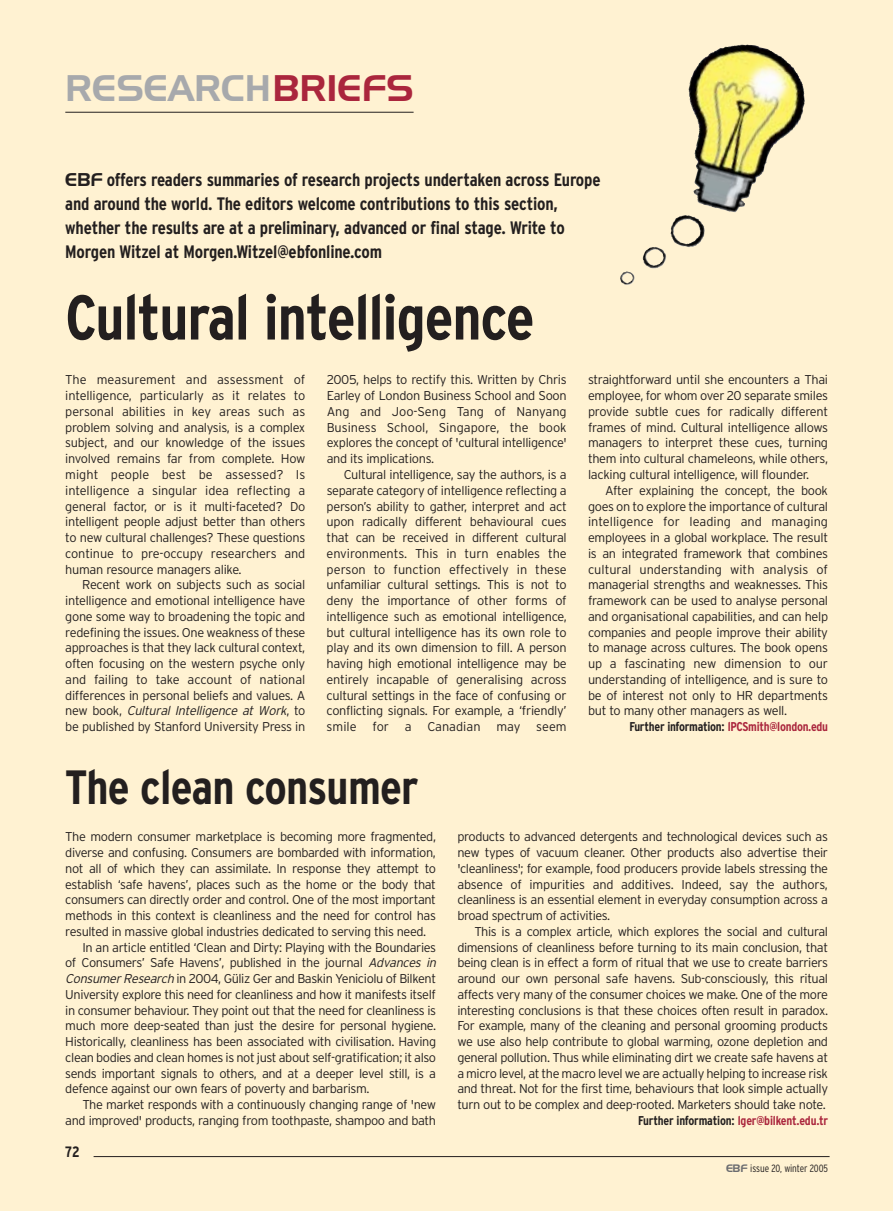
<style>
.page{position:relative;width:893px;height:1211px;background:#fff}
.page>*{position:absolute;margin:0;border:0;box-sizing:border-box;transform-origin:0 0}
.t1{font:700 condensed 63px "Interstate";letter-spacing:-.015em;color:#231f1f}
.t2{font:700 condensed 48px "Interstate";letter-spacing:-.015em;color:#231f1f}
.t3{font:36px "Handel Gothic BT";color:#a7a9ac}
.t4{font:700 condensed 18px/24px "Interstate";letter-spacing:-.01em;color:#231f1f}
.t5{font:700 condensed 15px "Interstate";color:#231f1f}
.t6{font:300 12.75px/15.8px "Interstate";letter-spacing:-.03em;color:#231f1f;text-align:justify}
.t7{font:700 condensed 12.75px "Interstate";letter-spacing:-.02em;color:#231f1f}
.t8{font:300 condensed 10.5px "Interstate";letter-spacing:-.01em;color:#231f1f}
.s1{color:#aa263d}
.s2{font-family:"Handel Gothic BT";font-weight:400;font-stretch:normal}
.s3{font-style:italic}
.s4{font-weight:700;font-stretch:condensed}
.s5{font-weight:700;font-stretch:condensed;color:#aa263d}
.s6{font-family:"Handel Gothic BT";font-weight:400;font-stretch:normal;color:#6c6d70}
</style>
<div class="page">
<div style="left:0;top:0;width:892px;height:1210px;background:#fff2d2"></div>
<hr style="left:94px;top:1156px;width:735px;height:1px;background:#231f1f">
<hr style="left:65px;top:112px;width:348px;height:1px;background:#231f1f">
<img style="left:670px;top:45px;width:135px;height:202px">
<h3 class="t3" style="left:65px;top:75px;width:350px">RESEARCH<span class="s1">BRIEFS</span></h3>
<p class="t4" style="left:65px;top:169px;width:536px"><span class="s2">EBF</span> offers readers summaries of research projects undertaken across Europe and around the world. The editors welcome contributions to this section, whether the results are at a preliminary, advanced or final stage. Write to Morgen Witzel at Morgen.Witzel@ebfonline.com</p>
<h1 class="t1" style="left:65px;top:294px;width:470px">Cultural intelligence</h1>
<p class="t6" style="left:65px;top:373px;width:242px">The measurement and assessment of intelligence, particularly as it relates to personal abilities in key areas such as problem solving and analysis, is a complex subject, and our knowledge of the issues involved remains far from complete. How might people best be assessed? Is intelligence a singular idea reflecting a general factor, or is it multi-faceted? Do intelligent people adjust better than others to new cultural challenges? These questions continue to pre-occupy researchers and human resource managers alike.</p>
<p class="t6" style="left:65px;top:578px;width:241px;text-indent:17px">Recent work on subjects such as social intelligence and emotional intelligence have gone some way to broadening the topic and redefining the issues. One weakness of these approaches is that they lack cultural context, often focusing on the western psyche only and failing to take account of national differences in personal beliefs and values. A n e w b o o k , <span class="s3">Cultural Intelligence at Work</span>, t o be published by Stanford University Press in</p>
<p class="t6" style="left:326px;top:373px;width:241px">2005, helps to rectify this. Written by Chris Earley of London Business School and Soon Ang and Joo-Seng Tang of Nanyang Business School, Singapore, the book explores the concept of 'cultural intelligence' and its implications.</p>
<p class="t6" style="left:326px;top:468px;width:241px;text-indent:17px">Cultural intelligence, say the authors, is a separate category of intelligence reflecting a person’s ability to gather, interpret and act upon radically different behavioural cues that can be received in different cultural environments. This in turn enables the person to function effectively in these unfamiliar cultural settings. This is not to deny the importance of other forms of intelligence such as emotional intelligence, but cultural intelligence has its own role to play and its own dimension to fill. A person having high emotional intelligence may be entirely incapable of generalising across cultural settings in the face of confusing or conflicting signals. For example, a ‘friendly’ smile for a Canadian may seem</p>
<p class="t6" style="left:588px;top:373px;width:241px">straightforward until she encounters a Thai employee, for whom over 20 separate smiles provide subtle cues for radically different frames of mind. Cultural intelligence allows managers to interpret these cues, turning them into cultural chameleons, while others, lacking cultural intelligence, will flounder.</p>
<p class="t6" style="left:588px;top:484px;width:242px;text-indent:17px">After explaining the concept, the book goes on to explore the importance of cultural intelligence for leading and managing employees in a global workplace. The result is an integrated framework that combines cultural understanding with analysis of managerial strengths and weaknesses. This framework can be used to analyse personal and organisational capabilities, and can help companies and people improve their ability to manage across cultures. The book opens up a fascinating new dimension to our understanding of intelligence, and is sure to be of interest not only to HR departments but to many other managers as well.</p>
<p class="t7" style="left:629px;top:722px;width:200px">Further information: <span class="s1">lPCSmith@london.edu</span></p>
<h2 class="t2" style="left:65px;top:769px;width:355px">The clean consumer</h2>
<p class="t6" style="left:65px;top:830px;width:372px">The modern consumer marketplace is becoming more fragmented,</p>
<p class="t6" style="left:65px;top:846px;width:372px">diverse and confusing. Consumers are bombarded with information,</p>
<p class="t6" style="left:65px;top:862px;width:372px">not all of which they can assimilate. In response they attempt to</p>
<p class="t6" style="left:65px;top:877px;width:372px">establish ‘safe havens’, places such as the home or the body that</p>
<p class="t6" style="left:65px;top:893px;width:372px">consumers can directly order and control. One of the most important</p>
<p class="t6" style="left:65px;top:909px;width:372px">methods in this context is cleanliness and the need for control has</p>
<p class="t6" style="left:65px;top:925px;width:362px">resulted in massive global industries dedicated to serving this need.</p>
<p class="t6" style="left:82px;top:940px;width:355px">In an article entitled ‘Clean and Dirty: Playing with the Boundaries</p>
<p class="t6" style="left:65px;top:956px;width:375px">of Consumers’ Safe Havens’, published in the journal <span class="s3">Advances in</span></p>
<p class="t6" style="left:65px;top:972px;width:372px"><span class="s3">ConsumerResearch</span>in 2004, Güliz Ger and Baskin Yeniciolu of Bilkent</p>
<p class="t6" style="left:65px;top:988px;width:372px">University explore this need for cleanliness and how it manifests itself</p>
<p class="t6" style="left:65px;top:1003px;width:372px">in consumer behaviour. They point out that the need for cleanliness is</p>
<p class="t6" style="left:65px;top:1019px;width:372px">much more deep-seated than just the desire for personal hygiene.</p>
<p class="t6" style="left:65px;top:1035px;width:372px">Historically, cleanliness has been associated with civilisation. Having</p>
<p class="t6" style="left:65px;top:1051px;width:372px">clean bodies and clean homes is not just about self-gratification; it also</p>
<p class="t6" style="left:65px;top:1066px;width:372px">sends important signals to others, and at a deeper level still, is a</p>
<p class="t6" style="left:65px;top:1082px;width:306px">defence against our own fears of poverty and barbarism.</p>
<p class="t6" style="left:82px;top:1098px;width:355px">The market responds with a continuously changing range of 'new</p>
<p class="t6" style="left:65px;top:1114px;width:372px">and improved' products, ranging from toothpaste, shampoo and bath</p>
<p class="t5" style="left:65px;top:1145px;width:16px">72</p>
<p class="t6" style="left:457px;top:830px;width:372px">products to advanced detergents and technological devices such as new types of vacuum cleaner. Other products also advertise their 'cleanliness'; for example, food producers provide labels stressing the absence of impurities and additives. Indeed, say the authors, cleanliness is an essential element in everyday consumption across a broad spectrum of activities.</p>
<p class="t6" style="left:457px;top:925px;width:372px;text-align:right">This is a complex article, which explores the social and cultural dimensions of cleanliness before turning to its main conclusion, that being clean is in effect a form of ritual that we use to create barriers around our own personal safe havens. Sub-consciously, this ritual affects very many of the consumer choices we make. One of the more interesting conclusions is that these choices often result in paradox.<br>For example, many of the cleaning and personal grooming products we use also help contribute to global warming, ozone depletion and general pollution. Thus while eliminating dirt we create safe havens at a micro level, at the macro level we are actually helping to increase risk and threat. Not for the first time, behaviours that look simple actually turn out to be complex and deep-rooted. Marketers should take note.<br><span class="s4">Further information:</span> <span class="s5">lger@bilkent.edu.tr</span></p>
<p class="t8" style="left:726px;top:1164px;width:103px"><span class="s6">EBF</span> issue 20, winter 2005</p>
</div>
